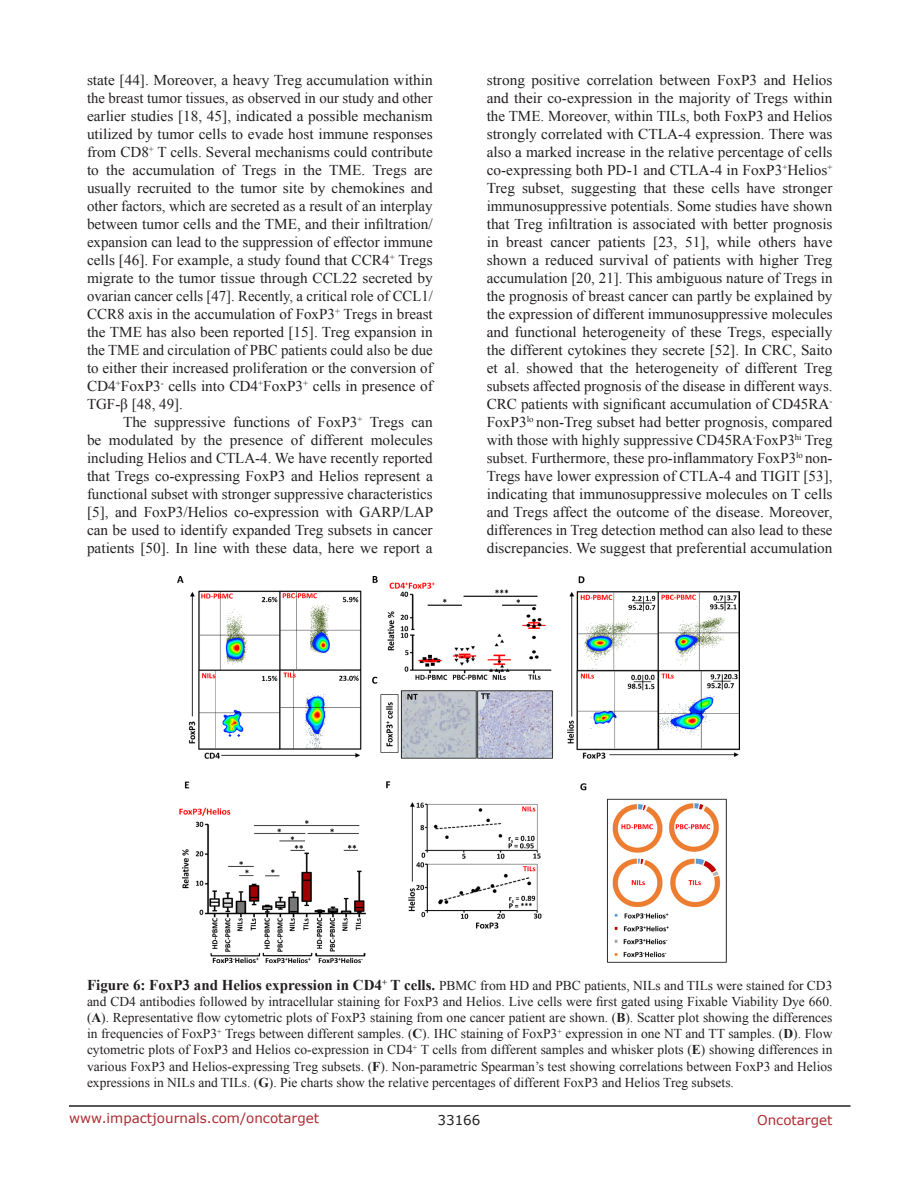
<style>
.page{position:relative;width:918px;height:1188px;background:#fff}
.page>*{position:absolute;margin:0;border:0;box-sizing:border-box;transform-origin:0 0}
.BodyText{font:15px/18px "Times New Roman";color:#231f20;text-align:justify}
.FigureText{font:13.5px/16.2px "Times New Roman";color:#231f20;text-align:justify}
.t1{font:13.5px "Verdana";color:#ac2b31}
.t2{font:13.5px "Verdana";color:#231f20}
.s1{font-weight:700;font-size:15px}
.s2{font-weight:700}
</style>
<div class="page">
<hr style="left:69px;top:1105px;width:781px;height:2px;background:#231f20">
<img style="left:177px;top:576px;width:562px;height:386px">
<p class="BodyText" style="left:87px;top:71px;width:347px">state [44]. Moreover, a heavy Treg accumulation within the breast tumor tissues, as observed in our study and other earlier studies [18, 45], indicated a possible mechanism utilized by tumor cells to evade host immune responses from CD8<sup>+</sup> T cells. Several mechanisms could contribute to the accumulation of Tregs in the TME. Tregs are usually recruited to the tumor site by chemokines and other factors, which are secreted as a result of an interplay between tumor cells and the TME, and their infiltration/ expansion can lead to the suppression of effector immune cells [46]. For example, a study found that CCR4<sup>+</sup> Tregs migrate to the tumor tissue through CCL22 secreted by ovarian cancer cells [47]. Recently, a critical role of CCL1/ CCR8 axis in the accumulation of FoxP3<sup>+</sup> Tregs in breast the TME has also been reported [15]. Treg expansion in the TME and circulation of PBC patients could also be due to either their increased proliferation or the conversion of CD4<sup>+</sup>FoxP3<sup>-</sup> cells into CD4<sup>+</sup>FoxP3<sup>+</sup> cells in presence of TGF-β [48, 49].</p>
<p class="BodyText" style="left:87px;top:413px;width:348px;text-indent:36px">The suppressive functions of FoxP3<sup>+</sup> Tregs can be modulated by the presence of different molecules including Helios and CTLA-4. We have recently reported that Tregs co-expressing FoxP3 and Helios represent a functional subset with stronger suppressive characteristics [5], and FoxP3/Helios co-expression with GARP/LAP can be used to identify expanded Treg subsets in cancer patients [50]. In line with these data, here we report a</p>
<p class="BodyText" style="left:487px;top:71px;width:347px">strong positive correlation between FoxP3 and Helios and their co-expression in the majority of Tregs within the TME. Moreover, within TILs, both FoxP3 and Helios strongly correlated with CTLA-4 expression. There was also a marked increase in the relative percentage of cells co-expressing both PD-1 and CTLA-4 in FoxP3<sup>+</sup>Helios<sup>+ </sup>Treg subset, suggesting that these cells have stronger immunosuppressive potentials. Some studies have shown that Treg infiltration is associated with better prognosis in breast cancer patients [23, 51], while others have shown a reduced survival of patients with higher Treg accumulation [20, 21]. This ambiguous nature of Tregs in the prognosis of breast cancer can partly be explained by the expression of different immunosuppressive molecules and functional heterogeneity of these Tregs, especially the different cytokines they secrete [52]. In CRC, Saito et al. showed that the heterogeneity of different Treg subsets affected prognosis of the disease in different ways.<br>CRC patients with significant accumulation of CD45RA<sup>-</sup>FoxP3<sup>lo</sup> non-Treg subset had better prognosis, compared with those with highly suppressive CD45RA<sup>-</sup>FoxP3<sup>hi</sup> Treg subset. Furthermore, these pro-inflammatory FoxP3<sup>lo</sup> non-Tregs have lower expression of CTLA-4 and TIGIT [53], indicating that immunosuppressive molecules on T cells and Tregs affect the outcome of the disease. Moreover, differences in Treg detection method can also lead to these discrepancies. We suggest that preferential accumulation</p>
<p class="FigureText" style="left:87px;top:977px;width:747px"><span class="s1">Figure 6: FoxP3 and Helios expression in CD4</span><sup>+</sup> <span class="s1">T cells.</span> PBMC from HD and PBC patients, NILs and TILs were stained for CD3 and CD4 antibodies followed by intracellular staining for FoxP3 and Helios. Live cells were first gated using Fixable Viability Dye 660. (<span class="s2">A</span>). Representative flow cytometric plots of FoxP3 staining from one cancer patient are shown. (<span class="s2">B</span>). Scatter plot showing the differences in frequencies of FoxP3<sup>+</sup> Tregs between different samples. (<span class="s2">C</span>). IHC staining of FoxP3<sup>+</sup> expression in one NT and TT samples. (<span class="s2">D</span>). Flow cytometric plots of FoxP3 and Helios co-expression in CD4<sup>+</sup> T cells from different samples and whisker plots (<span class="s2">E</span>) showing differences in various FoxP3 and Helios-expressing Treg subsets. (<span class="s2">F</span>). Non-parametric Spearman’s test showing correlations between FoxP3 and Helios expressions in NILs and TILs. (<span class="s2">G</span>). Pie charts show the relative percentages of different FoxP3 and Helios Treg subsets.</p>
<p class="t1" style="left:69px;top:1109px;width:252px">www.impactjournals.com/oncotarget</p>
<p class="t2" style="left:438px;top:1111px;width:44px">33166</p>
<p class="t1" style="left:757px;top:1111px;width:77px">Oncotarget</p>
</div>
